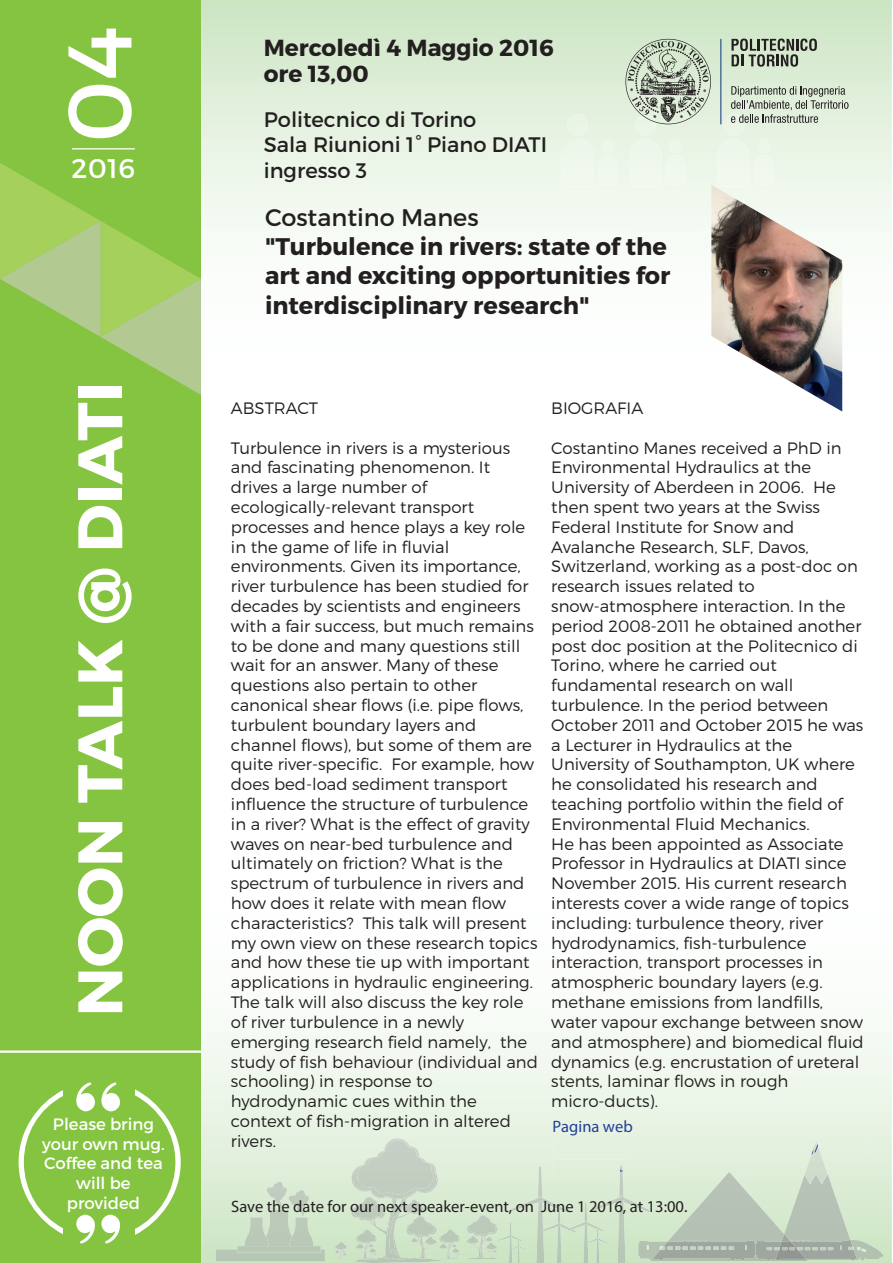
<style>
.page{position:relative;width:893px;height:1263px;background:#fff}
.page>*{position:absolute;margin:0;border:0;box-sizing:border-box;transform-origin:0 0}
.t1{font:90px "Montserrat";color:#fff}
.t2{font:27px "Montserrat";color:#fff}
.t3{font:700 24px/29.7px "Montserrat";color:#231f20}
.t4{font:24px "Montserrat";color:#231f20}
.t5{font:700 23.25px/25.5px "Montserrat";color:#231f20}
.t6{font:21px/25.5px "Montserrat";color:#231f20}
.t7{font:300 16.5px/19.8px "Montserrat";color:#231f20}
.t8{font:16.5px "Myriad Pro";color:#231f20}
.t9{font:16.5px/19.8px "Montserrat";color:#fff;text-align:center}
.t10{font:16.5px "Myriad Pro";color:#223f99}
</style>
<div class="page">
<div style="left:553px;top:1140px;width:314px;height:15px;background:#e3f0de"></div>
<div style="left:553px;top:1159px;width:128px;height:16px;background:#e0efdb"></div>
<img style="left:629px;top:0;width:263px;height:248px">
<img style="left:650px;top:1172px;width:158px;height:89px">
<img style="left:784px;top:1174px;width:73px;height:66px">
<img style="left:775px;top:1234px;width:32px;height:6px">
<img style="left:804px;top:1155px;width:24px;height:29px">
<img style="left:811px;top:1141px;width:10px;height:14px">
<img style="left:353px;top:1257px;width:95px;height:6px">
<img style="left:379px;top:1254px;width:33px;height:6px">
<img style="left:385px;top:1199px;width:22px;height:59px">
<img style="left:388px;top:1199px;width:18px;height:33px">
<img style="left:369px;top:1221px;width:19px;height:16px">
<svg style="left:373px;top:1221px;width:6px;height:9px"></svg>
<img style="left:351px;top:1199px;width:34px;height:21px">
<img style="left:353px;top:1199px;width:30px;height:20px">
<img style="left:351px;top:1138px;width:87px;height:61px">
<img style="left:353px;top:1139px;width:83px;height:59px">
<img style="left:357px;top:1140px;width:76px;height:54px">
<img style="left:403px;top:1199px;width:21px;height:15px">
<img style="left:404px;top:1200px;width:20px;height:14px">
<img style="left:405px;top:1200px;width:18px;height:13px">
<img style="left:389px;top:1220px;width:8px;height:36px">
<img style="left:406px;top:1216px;width:31px;height:21px">
<img style="left:407px;top:1216px;width:29px;height:21px">
<img style="left:408px;top:1216px;width:27px;height:19px">
<img style="left:439px;top:1229px;width:21px;height:6px">
<img style="left:440px;top:1229px;width:19px;height:6px">
<img style="left:467px;top:1215px;width:30px;height:20px">
<img style="left:469px;top:1215px;width:27px;height:20px">
<svg style="left:411px;top:1235px;width:86px;height:24px;background:#c9dcc3"></svg>
<img style="left:376px;top:1229px;width:1px;height:14px">
<img style="left:356px;top:1229px;width:1px;height:14px">
<img style="left:357px;top:1229px;width:19px;height:14px">
<svg style="left:356px;top:1243px;width:23px;height:20px"></svg>
<svg style="left:335px;top:1241px;width:14px;height:18px"></svg>
<img style="left:266px;top:1210px;width:26px;height:36px">
<img style="left:244px;top:1217px;width:24px;height:29px">
<img style="left:290px;top:1217px;width:24px;height:29px">
<img style="left:237px;top:1246px;width:84px;height:6px">
<img style="left:289px;top:1190px;width:20px;height:26px">
<img style="left:267px;top:1182px;width:20px;height:26px">
<img style="left:536px;top:1211px;width:8px;height:52px">
<img style="left:538px;top:1166px;width:4px;height:30px">
<img style="left:538px;top:1196px;width:30px;height:17px">
<img style="left:511px;top:1196px;width:32px;height:15px">
<img style="left:557px;top:1232px;width:5px;height:31px">
<svg style="left:558px;top:1205px;width:2px;height:17px"></svg>
<img style="left:558px;top:1222px;width:18px;height:11px">
<img style="left:542px;top:1223px;width:19px;height:9px">
<img style="left:583px;top:1230px;width:5px;height:33px">
<img style="left:584px;top:1202px;width:3px;height:19px">
<img style="left:584px;top:1221px;width:20px;height:10px">
<img style="left:568px;top:1221px;width:20px;height:9px">
<img style="left:596px;top:1244px;width:3px;height:19px">
<svg style="left:587px;top:1226px;width:21px;height:18px"></svg>
<img style="left:509px;top:1241px;width:1px;height:22px">
<img style="left:498px;top:1235px;width:12px;height:6px">
<svg style="left:510px;top:1222px;width:16px;height:41px"></svg>
<img style="left:617px;top:1211px;width:8px;height:52px">
<img style="left:619px;top:1175px;width:4px;height:20px">
<svg style="left:620px;top:1165px;width:3px;height:10px"></svg>
<img style="left:619px;top:1195px;width:31px;height:17px">
<img style="left:592px;top:1196px;width:33px;height:15px">
<img style="left:850px;top:1240px;width:33px;height:21px">
<img style="left:651px;top:1240px;width:131px;height:21px">
<img style="left:806px;top:1240px;width:51px;height:20px">
<img style="left:775px;top:1240px;width:31px;height:20px">
<img style="left:638px;top:1241px;width:30px;height:19px">
<svg style="left:767px;top:1247px;width:66px;height:3px"></svg>
<svg style="left:848px;top:1247px;width:18px;height:5px"></svg>
<svg style="left:660px;top:1246px;width:74px;height:4px"></svg>
<img style="left:702px;top:228px;width:177px;height:182px">
<img style="left:722px;top:114px;width:23px;height:22px">
<div style="left:717px;top:139px;width:33px;height:46px;background:#eff7ed"></div>
<img style="left:757px;top:140px;width:14px;height:13px">
<img style="left:754px;top:155px;width:20px;height:30px">
<img style="left:634px;top:124px;width:22px;height:12px">
<div style="left:629px;top:139px;width:33px;height:48px;background:#f0f7ed"></div>
<svg style="left:669px;top:140px;width:13px;height:13px"></svg>
<img style="left:665px;top:155px;width:21px;height:30px">
<img style="left:566px;top:114px;width:23px;height:22px">
<div style="left:561px;top:139px;width:33px;height:48px;background:#f0f7ed"></div>
<img style="left:711px;top:185px;width:131px;height:227px">
<div style="left:0;top:0;width:201px;height:1263px;background:#85c440"></div>
<svg style="left:0;top:163px;width:201px;height:232px"></svg>
<svg style="left:731px;top:39px;width:86px;height:28px;background:#929c8c"></svg>
<hr style="left:721px;top:39px;width:1px;height:85px;background:#08357c">
<svg style="left:625px;top:39px;width:86px;height:85px;background:#b0bbaa"></svg>
<svg style="left:731px;top:86px;width:117px;height:37px;background:#b9c3b4"></svg>
<hr style="left:72px;top:148px;width:63px;height:1px;background:#fff">
<svg style="left:78px;top:868px;width:45px;height:144px"></svg>
<svg style="left:78px;top:822px;width:44px;height:40px"></svg>
<svg style="left:78px;top:640px;width:44px;height:163px"></svg>
<svg style="left:78px;top:568px;width:54px;height:55px"></svg>
<svg style="left:78px;top:506px;width:44px;height:42px"></svg>
<div style="left:78px;top:489px;width:44px;height:11px;background:#fff"></div>
<svg style="left:78px;top:403px;width:44px;height:82px"></svg>
<div style="left:78px;top:387px;width:44px;height:11px;background:#fff"></div>
<hr style="left:0;top:1050px;width:201px;height:3px;background:#fff">
<svg style="left:19px;top:1090px;width:44px;height:144px"></svg>
<svg style="left:135px;top:1089px;width:46px;height:146px"></svg>
<svg style="left:76px;top:1215px;width:44px;height:28px"></svg>
<svg style="left:76px;top:1082px;width:44px;height:29px"></svg>
<h1 class="t1" style="left:44px;top:143px;width:118px;rotate:-90deg">04</h1>
<h2 class="t2" style="left:71px;top:152px;width:65px">2016</h2>
<p class="t9" style="left:42px;top:1114px;width:124px">Please bring your own mug.<br>Coffee and tea will be provided</p>
<h3 class="t5" style="left:264px;top:35px;width:291px">Mercoledì 4 Maggio 2016 ore 13,00</h3>
<p class="t6" style="left:264px;top:106px;width:285px">Politecnico di Torino<br>Sala Riunioni 1° Piano DIATI ingresso 3</p>
<h3 class="t4" style="left:265px;top:203px;width:215px">Costantino Manes</h3>
<h3 class="t3" style="left:265px;top:232px;width:407px">"Turbulence in rivers: state of the art and exciting opportunities for interdisciplinary research"</h3>
<p class="t7" style="left:231px;top:398px;width:89px">ABSTRACT</p>
<p class="t7" style="left:231px;top:438px;width:308px">Turbulence in rivers is a mysterious and fascinating phenomenon. It drives a large number of ecologically-relevant transport processes and hence plays a key role in the game of life in fluvial environments. Given its importance, river turbulence has been studied for decades by scientists and engineers with a fair success, but much remains to be done and many questions still wait for an answer. Many of these questions also pertain to other canonical shear flows (i.e. pipe flows, turbulent boundary layers and channel flows), but some of them are quite river-specific. For example, how does bed-load sediment transport influence the structure of turbulence in a river? What is the effect of gravity waves on near-bed turbulence and ultimately on friction? What is the spectrum of turbulence in rivers and how does it relate with mean flow characteristics? This talk will present my own view on these research topics and how these tie up with important applications in hydraulic engineering.<br>The talk will also discuss the key role of river turbulence in a newly emerging research field namely, the study of fish behaviour (individual and schooling) in response to hydrodynamic cues within the context of fish-migration in altered rivers.</p>
<p class="t7" style="left:551px;top:398px;width:93px">BIOGRAFIA</p>
<p class="t7" style="left:551px;top:438px;width:314px">Costantino Manes received a PhD in Environmental Hydraulics at the University of Aberdeen in 2006. He then spent two years at the Swiss Federal Institute for Snow and Avalanche Research, SLF, Davos, Switzerland, working as a post-doc on research issues related to snow-atmosphere interaction. In the period 2008-2011 he obtained another post doc position at the Politecnico di Torino, where he carried out fundamental research on wall turbulence. In the period between October 2011 and October 2015 he was a Lecturer in Hydraulics at the University of Southampton, UK where he consolidated his research and teaching portfolio within the field of Environmental Fluid Mechanics.<br>He has been appointed as Associate Professor in Hydraulics at DIATI since November 2015. His current research interests cover a wide range of topics including: turbulence theory, river hydrodynamics, fish-turbulence interaction, transport processes in atmospheric boundary layers (e.g. methane emissions from landfills, water vapour exchange between snow and atmosphere) and biomedical fluid dynamics (e.g. encrustation of ureteral stents, laminar flows in rough micro-ducts).</p>
<p class="t10" style="left:552px;top:1116px;width:82px">Pagina web</p>
<p class="t8" style="left:231px;top:1196px;width:458px">Save the date for our next speaker-event, on June 1 2016, at 13:00.</p>
</div>
